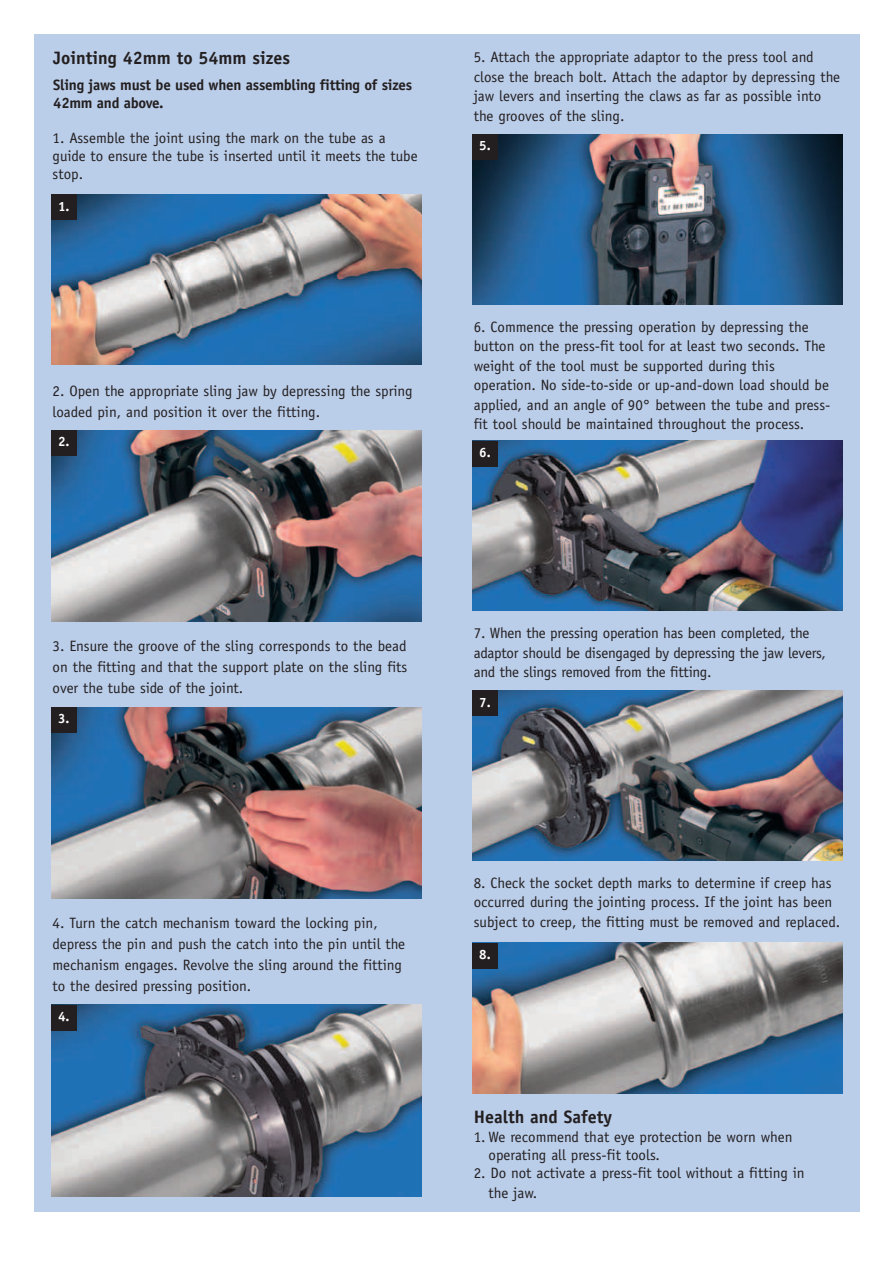
<style>
.page{position:relative;width:893px;height:1263px;background:#fff}
.page>*{position:absolute;margin:0;border:0;box-sizing:border-box;transform-origin:0 0}
.t1{font:700 18px "Officina Sans";color:#231f20}
.t2{font:15px/19.5px "Officina Sans";color:#231f20}
.t3{font:700 15px/18px "Officina Sans";letter-spacing:-.015em;color:#231f20}
.t4{font:700 13.5px "Officina Sans";color:#fff}
</style>
<div class="page">
<div style="left:34px;top:34px;width:825px;height:1178px;background:#bacde9"></div>
<img style="left:51px;top:195px;width:370px;height:170px">
<div style="left:51px;top:195px;width:26px;height:25px;background:#231f20"></div>
<img style="left:51px;top:430px;width:370px;height:192px">
<div style="left:51px;top:430px;width:26px;height:26px;background:#231f20"></div>
<img style="left:51px;top:707px;width:370px;height:192px">
<div style="left:51px;top:707px;width:26px;height:26px;background:#231f20"></div>
<img style="left:51px;top:1005px;width:370px;height:191px">
<div style="left:51px;top:1005px;width:26px;height:25px;background:#231f20"></div>
<img style="left:472px;top:134px;width:370px;height:170px">
<div style="left:472px;top:134px;width:25px;height:26px;background:#231f20"></div>
<img style="left:472px;top:441px;width:370px;height:170px">
<div style="left:472px;top:441px;width:25px;height:25px;background:#231f20"></div>
<img style="left:472px;top:690px;width:370px;height:170px">
<div style="left:472px;top:690px;width:25px;height:26px;background:#231f20"></div>
<img style="left:472px;top:943px;width:370px;height:150px">
<div style="left:472px;top:943px;width:25px;height:26px;background:#231f20"></div>
<p class="t1" style="left:53px;top:47px;width:238px">Jointing 42mm to 54mm sizes</p>
<p class="t3" style="left:53px;top:76px;width:360px">Sling jaws must be used when assembling fitting of sizes<br>42mm and above.</p>
<p class="t2" style="left:53px;top:129px;width:366px;line-height:18px">1. Assemble the joint using the mark on the tube as a guide to ensure the tube is inserted until it meets the tube stop.</p>
<p class="t4" style="left:58px;top:198px;width:13px">1.</p>
<p class="t2" style="left:53px;top:380px;width:361px;line-height:21px">2. Open the appropriate sling jaw by depressing the spring loaded pin, and position it over the fitting.</p>
<p class="t4" style="left:58px;top:433px;width:13px">2.</p>
<p class="t2" style="left:473px;top:47px;width:368px">5. Attach the appropriate adaptor to the press tool and close the breach bolt. Attach the adaptor by depressing the jaw levers and inserting the claws as far as possible into the grooves of the sling.</p>
<p class="t4" style="left:479px;top:137px;width:13px">5.</p>
<p class="t2" style="left:473px;top:317px;width:358px">6. Commence the pressing operation by depressing the button on the press-fit tool for at least two seconds. The weight of the tool must be supported during this operation. No side-to-side or up-and-down load should be applied, and an angle of 90° between the tube and press&shy;fit tool should be maintained throughout the process.</p>
<p class="t4" style="left:479px;top:444px;width:13px">6.</p>
<p class="t2" style="left:53px;top:636px;width:356px;line-height:21px;text-align:justify">3. Ensure the groove of the sling corresponds to the bead on the fitting and that the support plate on the sling fits over the tube side of the joint.</p>
<p class="t4" style="left:58px;top:710px;width:13px">3.</p>
<p class="t2" style="left:53px;top:913px;width:354px;line-height:21px">4. Turn the catch mechanism toward the locking pin, depress the pin and push the catch into the pin until the mechanism engages. Revolve the sling around the fitting to the desired pressing position.</p>
<p class="t4" style="left:58px;top:1008px;width:13px">4.</p>
<p class="t2" style="left:473px;top:624px;width:354px">7. When the pressing operation has been completed, the adaptor should be disengaged by depressing the jaw levers, and the slings removed from the fitting.</p>
<p class="t4" style="left:479px;top:693px;width:13px">7.</p>
<p class="t2" style="left:473px;top:873px;width:368px">8. Check the socket depth marks to determine if creep has occurred during the jointing process. If the joint has been subject to creep, the fitting must be removed and replaced.</p>
<p class="t4" style="left:479px;top:946px;width:13px">8.</p>
<p class="t1" style="left:473px;top:1105px;width:140px">Health and Safety</p>
<p class="t2" style="left:488px;top:1128px;width:305px;line-height:18px;text-indent:-15px">1. We recommend that eye protection be worn when operating all press-fit tools.</p>
<p class="t2" style="left:488px;top:1163px;width:317px;text-indent:-15px">2. Do not activate a press-fit tool without a fitting in the jaw.</p>
</div>
